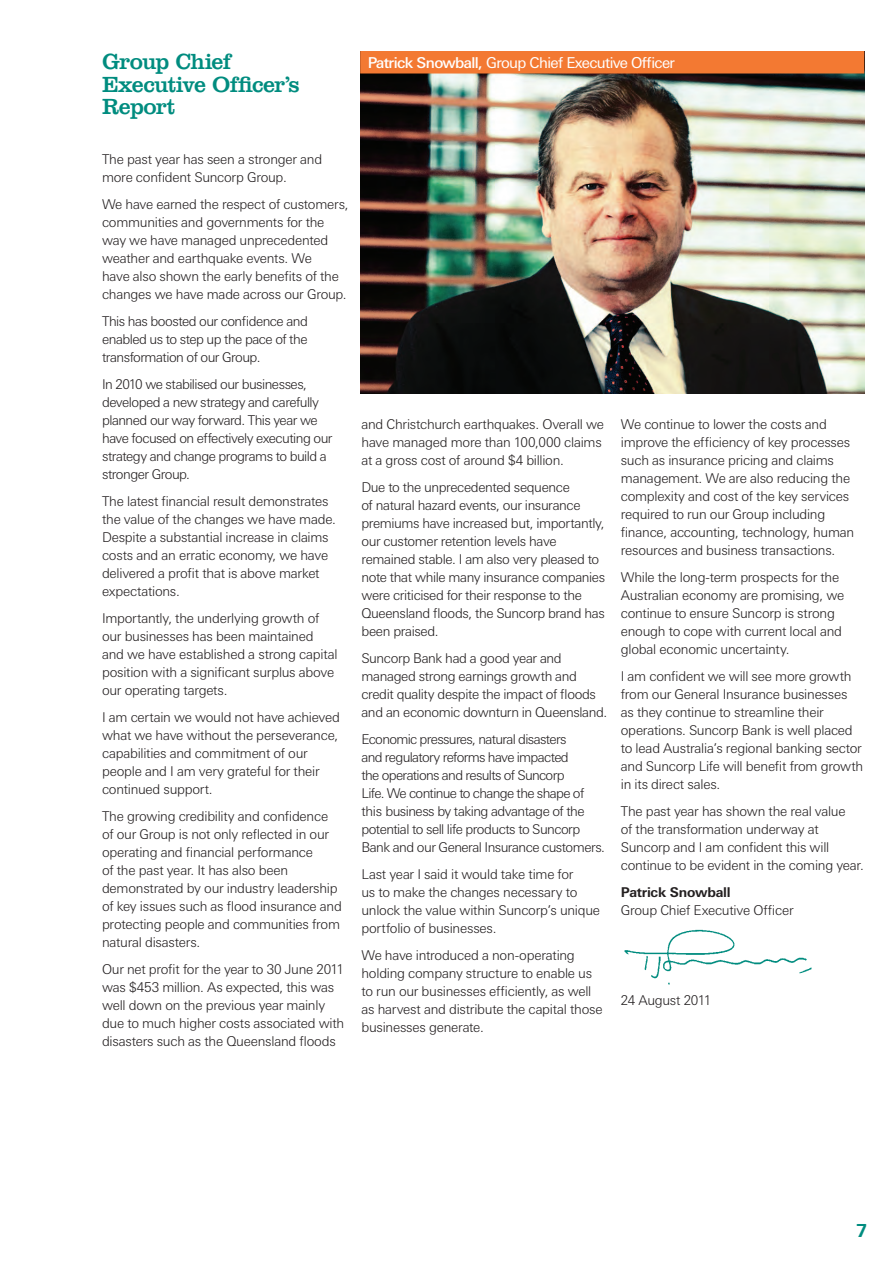
<style>
.page{position:relative;width:893px;height:1263px;background:#fff}
.page>*{position:absolute;margin:0;border:0;box-sizing:border-box;transform-origin:0 0}
.t1{font:22.5px/22.5px "Clarendon BT";letter-spacing:-.03em;color:#008c7f}
.t2{font:700 18px "LT Univers Basic";color:#008c7f}
.t3{font:15px "LT Univers Basic";letter-spacing:-.04em;color:#fff}
.t4{font:300 13.5px/18px "LT Univers Basic";letter-spacing:-.025em;color:#231f20}
.t5{font:300 13.5px/18px "LT Univers Basic";letter-spacing:-.045em;color:#231f20}
.t6{font:700 13.5px "LT Univers Basic";letter-spacing:-.02em;color:#231f20}
.s1{font-weight:500}
</style>
<div class="page">
<img style="left:360px;top:51px;width:505px;height:342px">
<div style="left:360px;top:51px;width:504px;height:23px;background:#f37932"></div>
<img style="left:624px;top:929px;width:188px;height:55px">
<h1 class="t1" style="left:102px;top:50px;width:199px">Group Chief<br>Executive Officer’s<br>Report</h1>
<p class="t4" style="left:102px;top:150px;width:222px">The past year has seen a stronger and more confident Suncorp Group.</p>
<p class="t4" style="left:102px;top:195px;width:248px">We have earned the respect of customers, communities and governments for the way we have managed unprecedented weather and earthquake events. We<br>have also shown the early benefits of the changes we have made across our Group.</p>
<p class="t4" style="left:102px;top:312px;width:207px;text-align:justify">This has boosted our confidence and enabled us to step up the pace of the transformation of our Group.</p>
<p class="t4" style="left:102px;top:375px;width:232px">In 2010 we stabilised our businesses, developed a new strategy and carefully planned our way forward. This year we have focused on effectively executing our strategy and change programs to build a stronger Group.</p>
<p class="t4" style="left:102px;top:492px;width:235px">The latest financial result demonstrates the value of the changes we have made.<br>Despite a substantial increase in claims costs and an erratic economy, we have delivered a profit that is above market expectations.</p>
<p class="t4" style="left:102px;top:609px;width:237px">Importantly, the underlying growth of our businesses has been maintained and we have established a strong capital position with a significant surplus above our operating targets.</p>
<p class="t4" style="left:102px;top:708px;width:239px">I am certain we would not have achieved what we have without the perseverance, capabilities and commitment of our people and I am very grateful for their continued support.</p>
<p class="t4" style="left:102px;top:807px;width:241px">The growing credibility and confidence of our Group is not only reflected in our operating and financial performance<br>of the past year. It has also been demonstrated by our industry leadership of key issues such as flood insurance and protecting people and communities from natural disasters.</p>
<p class="t4" style="left:102px;top:960px;width:244px">Our net profit for the year to 30 June 2011 was $453 million. As expected, this was well down on the previous year mainly due to much higher costs associated with disasters such as the Queensland floods</p>
<p class="t3" style="left:368px;top:54px;width:308px"><span class="s1">Patrick Snowball,</span> Group Chief Executive Officer</p>
<p class="t4" style="left:361px;top:415px;width:244px">and Christchurch earthquakes. Overall we have managed more than 100,000 claims at a gross cost of around $4 billion.</p>
<p class="t4" style="left:361px;top:478px;width:245px">Due to the unprecedented sequence<br>of natural hazard events, our insurance premiums have increased but, importantly, our customer retention levels have remained stable. I am also very pleased to note that while many insurance companies were criticised for their response to the Queensland floods, the Suncorp brand has been praised.</p>
<p class="t4" style="left:361px;top:649px;width:247px">Suncorp Bank had a good year and managed strong earnings growth and credit quality despite the impact of floods and an economic downturn in Queensland.</p>
<p class="t5" style="left:361px;top:730px;width:245px">Economic pressures, natural disasters<br>and regulatory reforms have impacted<br>the operations and results of Suncorp<br>Life. We continue to change the shape of this business by taking advantage of the potential to sell life products to Suncorp Bank and our General Insurance customers.</p>
<p class="t4" style="left:361px;top:865px;width:240px">Last year I said it would take time for<br>us to make the changes necessary to unlock the value within Suncorp’s unique portfolio of businesses.</p>
<p class="t4" style="left:361px;top:946px;width:243px">We have introduced a non-operating holding company structure to enable us to run our businesses efficiently, as well as harvest and distribute the capital those businesses generate.</p>
<p class="t4" style="left:621px;top:415px;width:235px">We continue to lower the costs and improve the efficiency of key processes such as insurance pricing and claims management. We are also reducing the complexity and cost of the key services required to run our Group including finance, accounting, technology, human resources and business transactions.</p>
<p class="t4" style="left:621px;top:568px;width:225px">While the long-term prospects for the Australian economy are promising, we continue to ensure Suncorp is strong enough to cope with current local and global economic uncertainty.</p>
<p class="t4" style="left:621px;top:667px;width:244px">I am confident we will see more growth from our General Insurance businesses as they continue to streamline their operations. Suncorp Bank is well placed to lead Australia’s regional banking sector and Suncorp Life will benefit from growth in its direct sales.</p>
<p class="t4" style="left:621px;top:802px;width:245px">The past year has shown the real value<br>of the transformation underway at Suncorp and I am confident this will continue to be evident in the coming year.</p>
<p class="t6" style="left:621px;top:884px;width:111px">Patrick Snowball</p>
<p class="t4" style="left:621px;top:901px;width:174px">Group Chief Executive Officer</p>
<p class="t4" style="left:621px;top:991px;width:92px">24 August 2011</p>
<h2 class="t2" style="left:856px;top:1220px;width:13px">7</h2>
</div>
